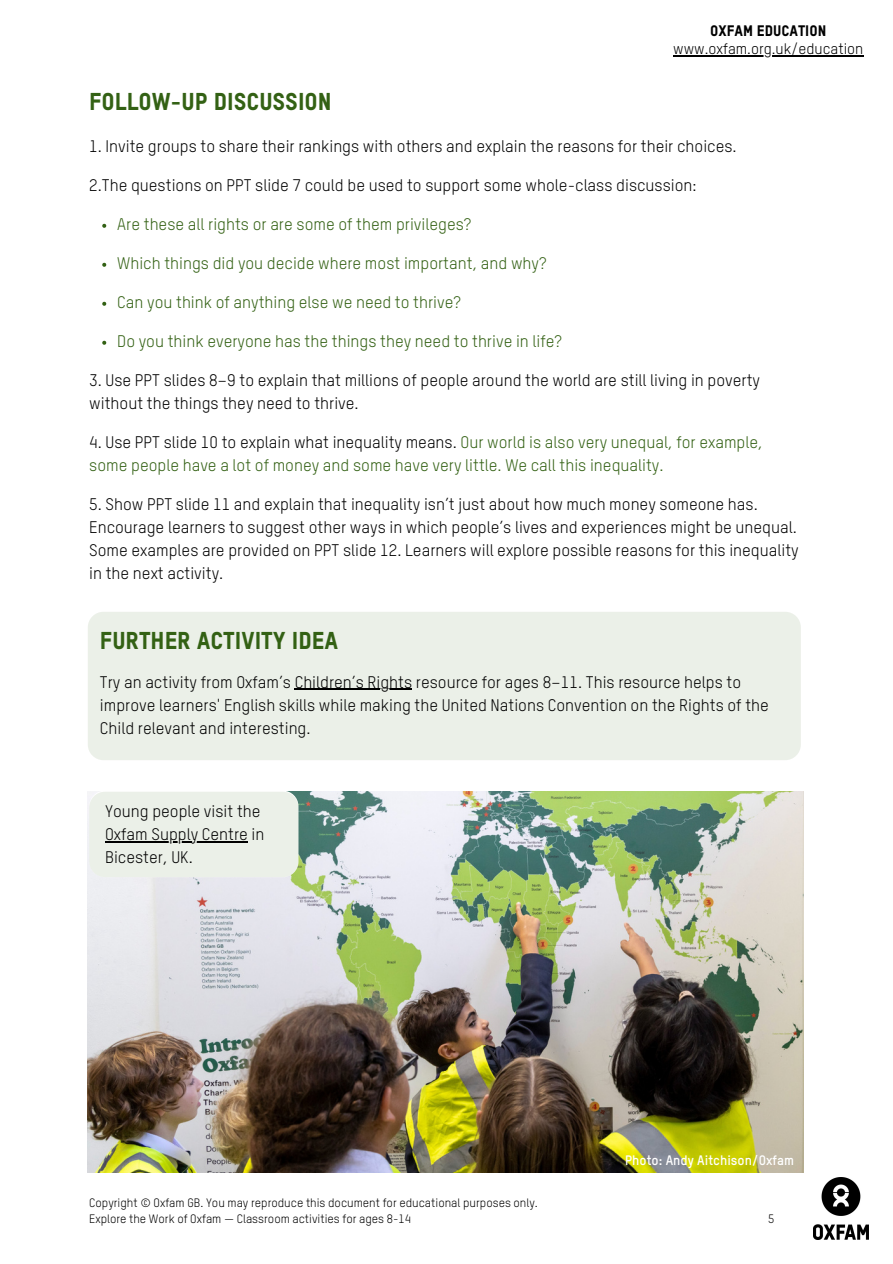
<style>
.page{position:relative;width:893px;height:1264px;background:#fff}
.page>*{position:absolute;margin:0;border:0;box-sizing:border-box;transform-origin:0 0}
.t1{font:24px "Oxfam TSTARPRO Headline";color:#336114}
.t2{font:16.5px/23px "Oxfam TSTARPRO";color:#000}
.t3{font:16.5px/23px "Oxfam TSTARPRO";color:#336114}
.t4{font:15px "Oxfam TSTARPRO";color:#000}
.t5{font:15px "Oxfam TSTARPRO Headline";color:#000}
.t6{font:700 13.5px "Oxfam TSTARPRO";color:#fff}
.t7{font:12px/16px "Oxfam TSTARPRO";color:#000}
.s1{color:#000}
</style>
<div class="page">
<div style="left:88px;top:611px;width:712px;height:149px;background:#ebf0e8;border-radius:16px"></div>
<img style="left:88px;top:791px;width:715px;height:381px">
<img style="left:813px;top:1177px;width:55px;height:62px">
<div style="left:89px;top:791px;width:209px;height:86px;background:#ebf0e8;border-radius:16px"></div>
<svg style="left:102px;top:224px;width:4px;height:4px"></svg>
<svg style="left:102px;top:263px;width:4px;height:4px"></svg>
<svg style="left:102px;top:302px;width:4px;height:4px"></svg>
<svg style="left:102px;top:341px;width:4px;height:4px"></svg>
<hr style="left:295px;top:688px;width:117px;height:2px;background:#000">
<hr style="left:673px;top:55px;width:190px;height:2px;background:#000">
<hr style="left:105px;top:841px;width:143px;height:1px;background:#000">
<p class="t5" style="left:710px;top:25px;width:118px">OXFAM EDUCATION</p>
<p class="t4" style="left:673px;top:43px;width:192px">www.oxfam.org.uk/education</p>
<h1 class="t1" style="left:89px;top:91px;width:244px">FOLLOW-UP DISCUSSION</h1>
<p class="t2" style="left:89px;top:136px;width:649px">1. Invite groups to share their rankings with others and explain the reasons for their choices.</p>
<p class="t2" style="left:89px;top:175px;width:609px">2.The questions on PPT slide 7 could be used to support some whole-class discussion:</p>
<p class="t3" style="left:117px;top:214px;width:355px">Are these all rights or are some of them privileges?</p>
<p class="t3" style="left:117px;top:253px;width:430px">Which things did you decide where most important, and why?</p>
<p class="t3" style="left:117px;top:292px;width:345px">Can you think of anything else we need to thrive?</p>
<p class="t3" style="left:117px;top:331px;width:446px">Do you think everyone has the things they need to thrive in life?</p>
<p class="t2" style="left:89px;top:370px;width:672px">3. Use PPT slides 8–9 to explain that millions of people around the world are still living in poverty without the things they need to thrive.</p>
<p class="t3" style="left:89px;top:432px;width:675px"><span class="s1">4. Use PPT slide 10 to explain what inequality means.</span> Our world is also very unequal, for example, some people have a lot of money and some have very little. We call this inequality.</p>
<p class="t2" style="left:89px;top:493px;width:711px">5. Show PPT slide 11 and explain that inequality isn’t just about how much money someone has.<br>Encourage learners to suggest other ways in which people’s lives and experiences might be unequal.<br>Some examples are provided on PPT slide 12. Learners will explore possible reasons for this inequality in the next activity.</p>
<h1 class="t1" style="left:100px;top:630px;width:240px">FURTHER ACTIVITY IDEA</h1>
<p class="t2" style="left:100px;top:671px;width:670px">Try an activity from Oxfam’s Children’s Rights resource for ages 8–11. This resource helps to improve learners' English skills while making the United Nations Convention on the Rights of the<br>Child relevant and interesting.</p>
<p class="t2" style="left:105px;top:801px;width:161px">Young people visit the<br>Oxfam Supply Centre in<br>Bicester, UK.</p>
<p class="t7" style="left:89px;top:1195px;width:450px">Copyright © Oxfam GB. You may reproduce this document for educational purposes only.<br>Explore the Work of Oxfam — Classroom activities for ages 8-14</p>
<p class="t6" style="left:625px;top:1154px;width:170px">Photo: Andy Aitchison/Oxfam</p>
<p class="t7" style="left:768px;top:1211px;width:8px">5</p>
</div>
